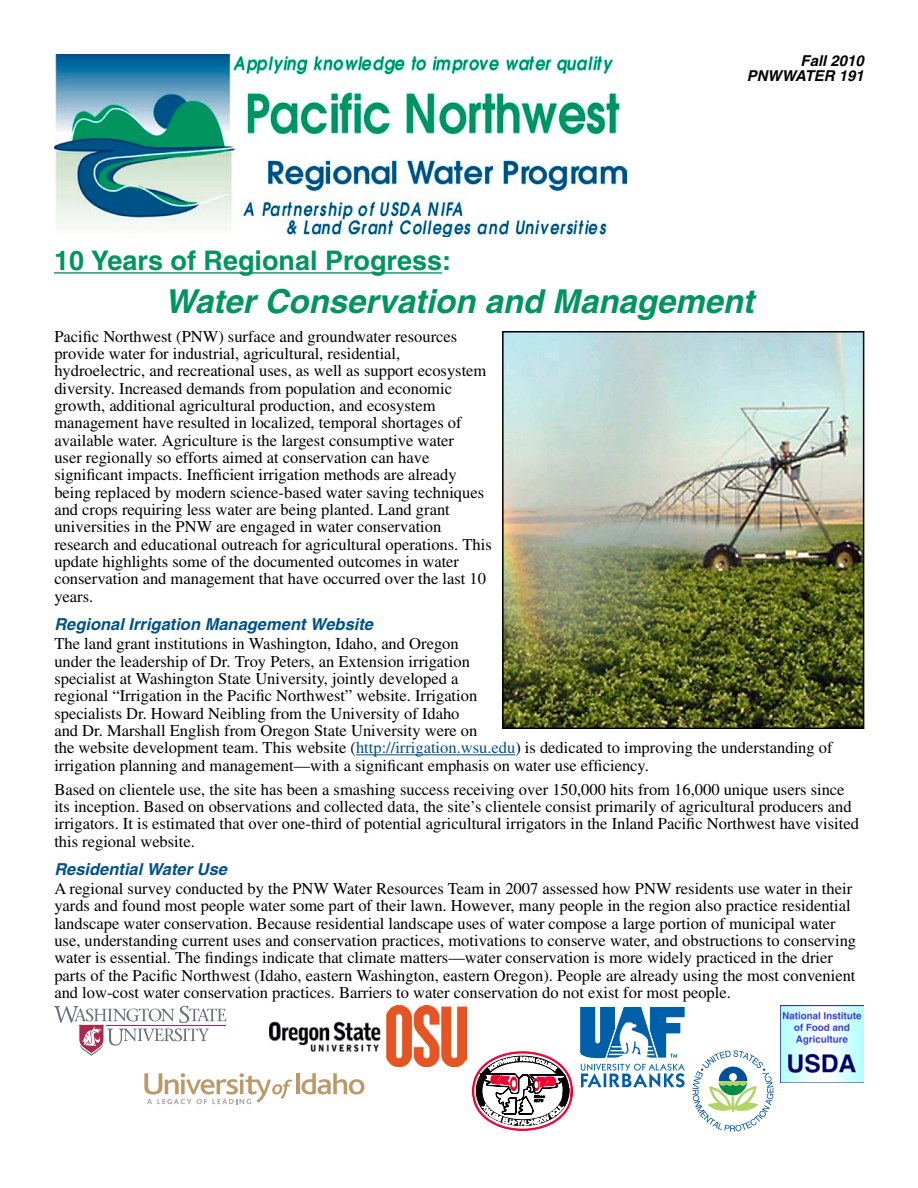
<style>
.page{position:relative;width:918px;height:1188px;background:#fff}
.page>*{position:absolute;margin:0;border:0;box-sizing:border-box;transform-origin:0 0}
.Big_Text_Head{font:italic 700 33px "Sans";color:#00945f}
.Big_Text_Head-2{font:700 27px "Sans";color:#00945f}
.Body_Text_Front{font:16.5px/17.2px "Toronto";color:#000}
.Text_Head{font:italic 700 16.5px "Sans";color:#005187}
.Text_Head-2{font:italic 700 15px/15.8px "Sans";color:#000;text-align:right}
.s1{color:#005187}
</style>
<div class="page">
<svg style="left:54px;top:1006px;width:172px;height:50px"></svg>
<img style="left:270px;top:1006px;width:197px;height:60px">
<svg style="left:580px;top:1006px;width:106px;height:81px"></svg>
<img style="left:781px;top:1006px;width:83px;height:77px">
<svg style="left:472px;top:1051px;width:101px;height:80px"></svg>
<svg style="left:692px;top:1050px;width:81px;height:82px"></svg>
<img style="left:54px;top:54px;width:572px;height:183px">
<hr style="left:296px;top:1073px;width:4px;height:21px;background:#bb9a6a">
<svg style="left:301px;top:1073px;width:63px;height:22px"></svg>
<svg style="left:144px;top:1073px;width:148px;height:31px"></svg>
<hr style="left:356px;top:754px;width:159px;height:1px;background:#005187">
<hr style="left:54px;top:272px;width:388px;height:2px;background:#00945f">
<img style="left:505px;top:334px;width:356px;height:392px">
<div style="left:502px;top:331px;width:362px;height:398px;border:2px solid #000"></div>
<p class="Text_Head-2" style="left:747px;top:52px;width:119px">Fall 2010<br>PNWWATER 191</p>
<p class="Big_Text_Head-2" style="left:54px;top:244px;width:399px">10 Years of Regional Progress:</p>
<p class="Big_Text_Head" style="left:165px;top:281px;width:591px">Water Conservation and Management</p>
<p class="Body_Text_Front" style="left:54px;top:328px;width:439px">Pacific Northwest (PNW) surface and groundwater resources provide water for industrial, agricultural, residential, hydroelectric, and recreational uses, as well as support ecosystem diversity. Increased demands from population and economic growth, additional agricultural production, and ecosystem management have resulted in localized, temporal shortages of available water. Agriculture is the largest consumptive water<br>user regionally so efforts aimed at conservation can have significant impacts. Inefficient irrigation methods are already being replaced by modern science-based water saving techniques and crops requiring less water are being planted. Land grant universities in the PNW are engaged in water conservation research and educational outreach for agricultural operations. This update highlights some of the documented outcomes in water conservation and management that have occurred over the last 10 years.</p>
<p class="Text_Head" style="left:54px;top:614px;width:320px">Regional Irrigation Management Website</p>
<p class="Body_Text_Front" style="left:54px;top:635px;width:780px">The land grant institutions in Washington, Idaho, and Oregon<br>under the leadership of Dr. Troy Peters, an Extension irrigation<br>specialist at Washington State University, jointly developed a<br>regional “Irrigation in the Pacific Northwest” website. Irrigation<br>specialists Dr. Howard Neibling from the University of Idaho<br>and Dr. Marshall English from Oregon State University were on<br>the website development team. This website (<span class="s1">http://irrigation.wsu.edu</span>) is dedicated to improving the understanding of irrigation planning and management—with a significant emphasis on water use efficiency.</p>
<p class="Body_Text_Front" style="left:54px;top:780px;width:806px">Based on clientele use, the site has been a smashing success receiving over 150,000 hits from 16,000 unique users since its inception. Based on observations and collected data, the site’s clientele consist primarily of agricultural producers and irrigators. It is estimated that over one-third of potential agricultural irrigators in the Inland Pacific Northwest have visited this regional website.</p>
<p class="Text_Head" style="left:54px;top:859px;width:174px">Residential Water Use</p>
<p class="Body_Text_Front" style="left:54px;top:880px;width:803px">A regional survey conducted by the PNW Water Resources Team in 2007 assessed how PNW residents use water in their yards and found most people water some part of their lawn. However, many people in the region also practice residential landscape water conservation. Because residential landscape uses of water compose a large portion of municipal water use, understanding current uses and conservation practices, motivations to conserve water, and obstructions to conserving water is essential. The findings indicate that climate matters—water conservation is more widely practiced in the drier parts of the Pacific Northwest (Idaho, eastern Washington, eastern Oregon). People are already using the most convenient and low-cost water conservation practices. Barriers to water conservation do not exist for most people.</p>
</div>
